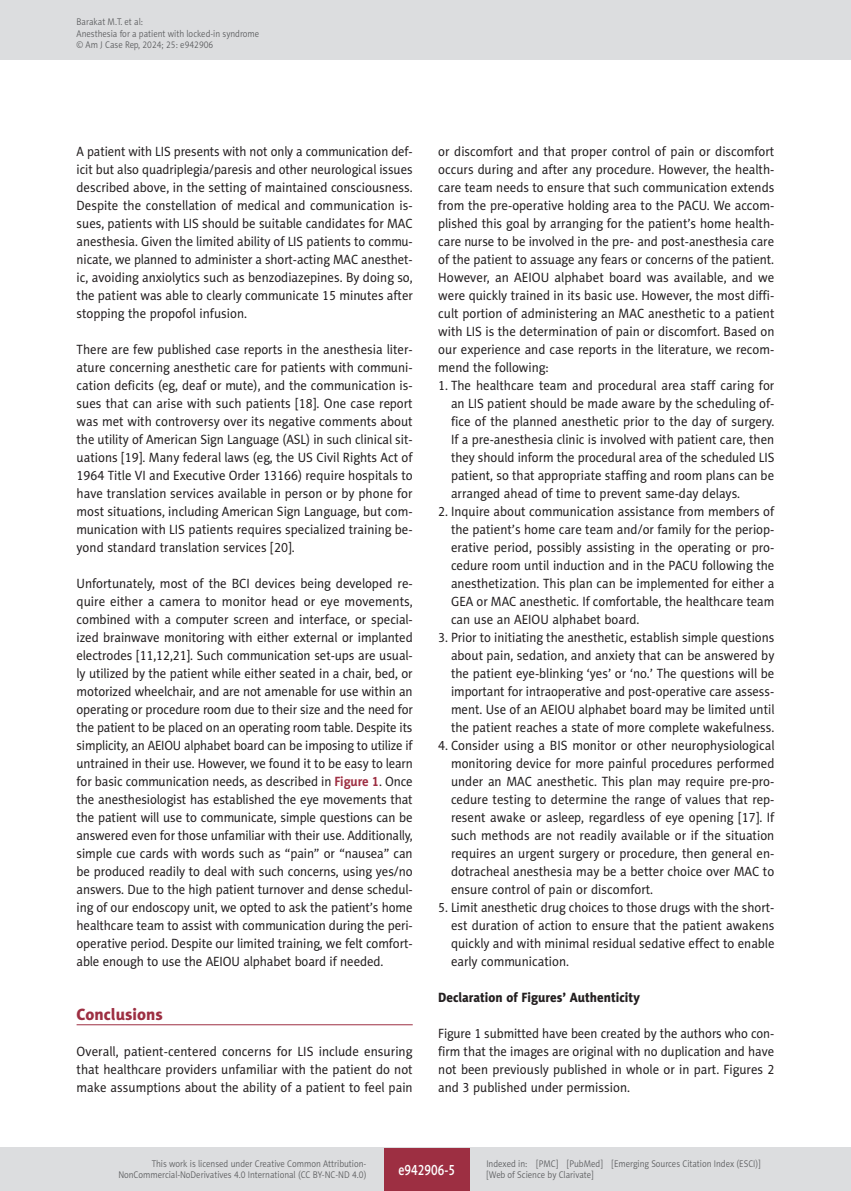
<style>
.page{position:relative;width:851px;height:1191px;background:#fff}
.page>*{position:absolute;margin:0;border:0;box-sizing:border-box;transform-origin:0 0}
.AJCR_Headline_1{font:16.5px "Naomi Sans EFN Heavy";color:#9d2f42}
.t1{font:15px "Naomi Sans EFN Medium";color:#fff;scale:.8 1}
.AJCR_Body_no_before{font:13.5px/18px "Naomi Sans EFN";color:#231f20;text-align:justify;scale:.95 1}
.AJCR_Body{font:13.5px/18px "Naomi Sans EFN";color:#231f20;text-align:justify;scale:.96 1}
.AJCR_Body-2{font:13.5px/18px "Naomi Sans EFN";color:#231f20;text-align:justify;scale:.95 1}
.AJCR_Body-3{font:13.5px/18px "Naomi Sans EFN";color:#231f20;text-align:justify;scale:.93 1}
.AJCR_Body-4{font:13.5px/18px "Naomi Sans EFN";color:#231f20;text-align:justify;scale:.94 1}
.AJCR_Body_no_before-2{font:13.5px/18px "Naomi Sans EFN";color:#231f20;text-align:justify;scale:.94 1}
.AJCR_Headline_2{font:13.5px "Naomi Sans EFN Heavy";color:#231f20;scale:.95 1}
.t2{font:9.75px/11.2px "Naomi Sans EFN Light";color:#57585a;scale:.9 1}
.s1{font-weight:700;color:#9d2f42}
</style>
<div class="page">
<hr style="left:77px;top:1024px;width:335px;height:1px;background:#9d2f42">
<div style="left:0;top:0;width:850px;height:60px;background:#dcdddf"></div>
<div style="left:0;top:1148px;width:850px;height:43px;background:#dcdddf"></div>
<div style="left:384px;top:1147px;width:85px;height:43px;background:#9d2f42"></div>
<p class="t2" style="left:77px;top:16px;width:204px">Barakat M.T. et al:<br>Anesthesia for a patient with locked-in syndrome © Am J Case Rep, 2024; 25: e942906</p>
<p class="AJCR_Body-3" style="left:77px;top:142px;width:363px">A patient with LIS presents with not only a communication def&shy;icit but also quadriplegia/paresis and other neurological issues described above, in the setting of maintained consciousness.<br>Despite the constellation of medical and communication is&shy;sues, patients with LIS should be suitable candidates for MAC anesthesia. Given the limited ability of LIS patients to commu&shy;nicate, we planned to administer a short-acting MAC anesthet&shy;ic, avoiding anxiolytics such as benzodiazepines. By doing so, the patient was able to clearly communicate 15 minutes after stopping the propofol infusion.</p>
<p class="AJCR_Body-2" style="left:77px;top:340px;width:355px">There are few published case reports in the anesthesia liter&shy;ature concerning anesthetic care for patients with communi&shy;cation deficits (eg, deaf or mute), and the communication is&shy;sues that can arise with such patients [18]. One case report was met with controversy over its negative comments about the utility of American Sign Language (ASL) in such clinical sit&shy;uations [19]. Many federal laws (eg, the US Civil Rights Act of 1964 Title VI and Executive Order 13166) require hospitals to have translation services available in person or by phone for most situations, including American Sign Language, but com&shy;munication with LIS patients requires specialized training be&shy;yond standard translation services [20].</p>
<p class="AJCR_Body" style="left:77px;top:574px;width:352px">Unfortunately, most of the BCI devices being developed re&shy;quire either a camera to monitor head or eye movements, combined with a computer screen and interface, or special&shy;ized brainwave monitoring with either external or implanted electrodes [11,12,21]. Such communication set-ups are usual&shy;ly utilized by the patient while either seated in a chair, bed, or motorized wheelchair, and are not amenable for use within an operating or procedure room due to their size and the need for the patient to be placed on an operating room table. Despite its simplicity, an AEIOU alphabet board can be imposing to utilize if untrained in their use. However, we found it to be easy to learn for basic communication needs, as described in <span class="s1">Figure 1</span>. Once the anesthesiologist has established the eye movements that the patient will use to communicate, simple questions can be answered even for those unfamiliar with their use. Additionally, simple cue cards with words such as “pain” or “nausea” can be produced readily to deal with such concerns, using yes/no answers. Due to the high patient turnover and dense schedul&shy;ing of our endoscopy unit, we opted to ask the patient’s home healthcare team to assist with communication during the peri&shy;operative period. Despite our limited training, we felt comfort&shy;able enough to use the AEIOU alphabet board if needed.</p>
<p class="AJCR_Headline_1" style="left:77px;top:1004px;width:88px">Conclusions</p>
<p class="AJCR_Body" style="left:77px;top:1042px;width:351px">Overall, patient-centered concerns for LIS include ensuring that healthcare providers unfamiliar with the patient do not make assumptions about the ability of a patient to feel pain</p>
<p class="AJCR_Body-2" style="left:438px;top:142px;width:355px">or discomfort and that proper control of pain or discomfort occurs during and after any procedure. However, the health&shy;care team needs to ensure that such communication extends from the pre-operative holding area to the PACU. We accom&shy;plished this goal by arranging for the patient’s home health&shy;care nurse to be involved in the pre- and post-anesthesia care of the patient to assuage any fears or concerns of the patient.<br>However, an AEIOU alphabet board was available, and we were quickly trained in its basic use. However, the most diffi&shy;cult portion of administering an MAC anesthetic to a patient with LIS is the determination of pain or discomfort. Based on our experience and case reports in the literature, we recom&shy;mend the following:</p>
<p class="AJCR_Body_no_before" style="left:451px;top:376px;width:342px;text-indent:-13px">1. The healthcare team and procedural area staff caring for an LIS patient should be made aware by the scheduling of&shy;fice of the planned anesthetic prior to the day of surgery.<br>If a pre-anesthesia clinic is involved with patient care, then they should inform the procedural area of the scheduled LIS patient, so that appropriate staffing and room plans can be arranged ahead of time to prevent same-day delays.</p>
<p class="AJCR_Body_no_before" style="left:451px;top:502px;width:342px;text-indent:-13px">2. Inquire about communication assistance from members of the patient’s home care team and/or family for the periop&shy;erative period, possibly assisting in the operating or pro&shy;cedure room until induction and in the PACU following the anesthetization. This plan can be implemented for either a GEA or MAC anesthetic. If comfortable, the healthcare team can use an AEIOU alphabet board.</p>
<p class="AJCR_Body_no_before" style="left:451px;top:628px;width:342px;text-indent:-13px">3. Prior to initiating the anesthetic, establish simple questions about pain, sedation, and anxiety that can be answered by the patient eye-blinking ‘yes’ or ‘no.’ The questions will be important for intraoperative and post-operative care assess&shy;ment. Use of an AEIOU alphabet board may be limited until the patient reaches a state of more complete wakefulness.</p>
<p class="AJCR_Body_no_before" style="left:451px;top:736px;width:342px;text-indent:-13px">4. Consider using a BIS monitor or other neurophysiological monitoring device for more painful procedures performed under an MAC anesthetic. This plan may require pre-pro&shy;cedure testing to determine the range of values that rep&shy;resent awake or asleep, regardless of eye opening [17]. If such methods are not readily available or if the situation requires an urgent surgery or procedure, then general en&shy;dotracheal anesthesia may be a better choice over MAC to ensure control of pain or discomfort.</p>
<p class="AJCR_Body_no_before-2" style="left:451px;top:898px;width:345px;text-indent:-13px">5. Limit anesthetic drug choices to those drugs with the short&shy;est duration of action to ensure that the patient awakens quickly and with minimal residual sedative effect to enable early communication.</p>
<p class="AJCR_Headline_2" style="left:438px;top:989px;width:214px">Declaration of Figures’ Authenticity</p>
<p class="AJCR_Body-4" style="left:438px;top:1024px;width:359px">Figure 1 submitted have been created by the authors who con&shy;firm that the images are original with no duplication and have not been previously published in whole or in part. Figures 2 and 3 published under permission.</p>
<p class="t2" style="left:118px;top:1158px;width:277px;text-align:right">This work is licensed under Creative Common Attribution-<br>NonCommercial-NoDerivatives 4.0 International (CC BY-NC-ND 4.0)</p>
<p class="t1" style="left:398px;top:1160px;width:72px">e942906-5</p>
<p class="t2" style="left:486px;top:1158px;width:306px">Indexed in: [PMC] [PubMed] [Emerging Sources Citation Index (ESCI)] [Web of Science by Clarivate]</p>
</div>
